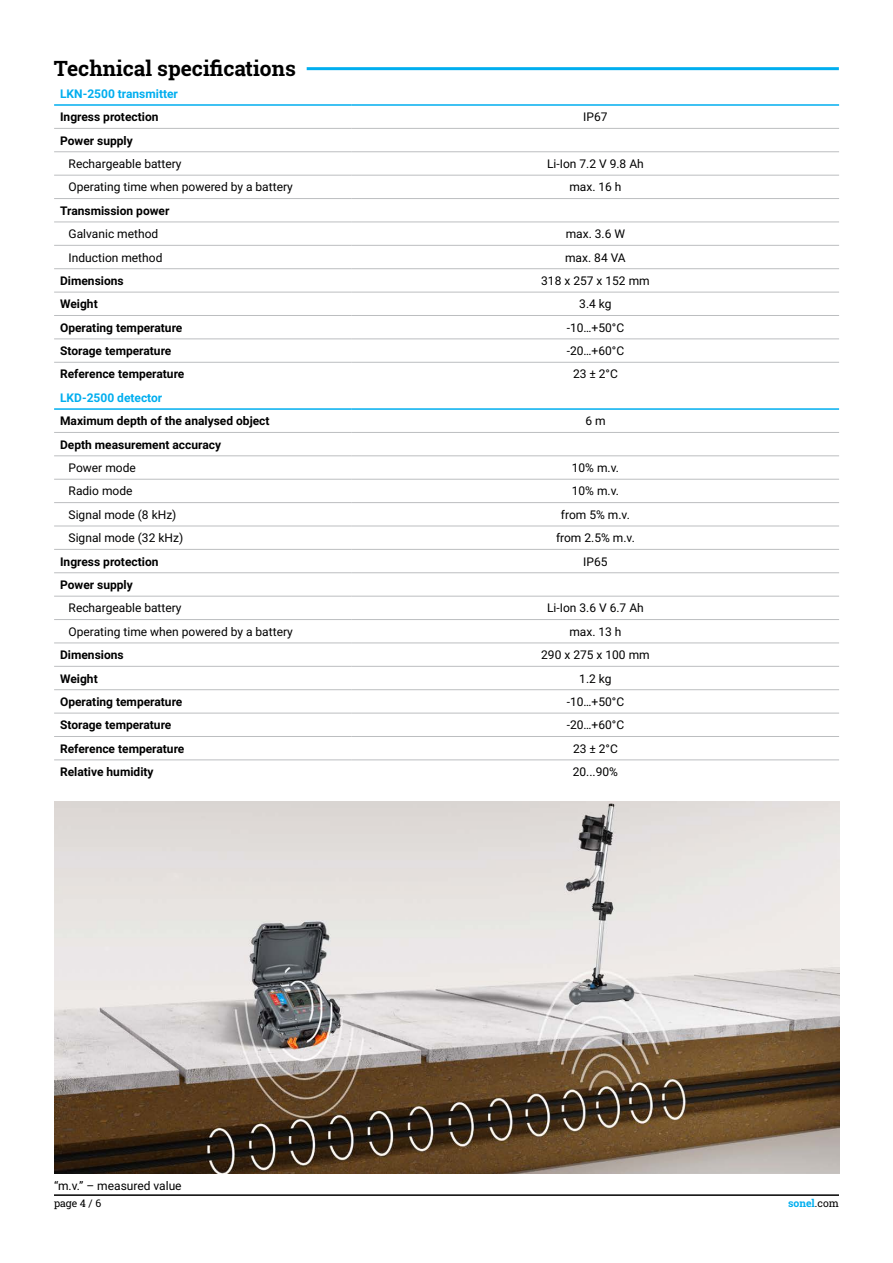
<style>
.page{position:relative;width:893px;height:1263px;background:#fff}
.page>*{position:absolute;margin:0;border:0;box-sizing:border-box;transform-origin:0 0}
.Nagłówek_2{font:700 21px "Roboto Slab";color:#000}
.Tabela_zawartość_L{font:700 12px "Roboto";color:#000}
.Tabela_zawartość_L_lvl2{font:12px "Roboto";color:#000}
.Tabela_zawartość{font:12px "Roboto";color:#000}
.Tabela_nagłówki{font:700 12px "Roboto";color:#00aeef}
.t1{font:700 10.5px "Roboto Slab";color:#00aeef}
.t2{font:10.5px "Roboto Slab";color:#000}
.s1{font-weight:400;color:#000}
</style>
<div class="page">
<hr style="left:54px;top:1194px;width:785px;height:2px;background:#000">
<hr style="left:54px;top:104px;width:298px;height:2px;background:#00aeef">
<hr style="left:352px;top:104px;width:487px;height:2px;background:#00aeef">
<hr style="left:54px;top:408px;width:298px;height:2px;background:#00aeef">
<hr style="left:352px;top:408px;width:487px;height:2px;background:#00aeef">
<hr style="left:54px;top:128px;width:298px;height:1px;background:#bcbec0">
<hr style="left:352px;top:128px;width:487px;height:1px;background:#bcbec0">
<hr style="left:54px;top:151px;width:298px;height:1px;background:#bcbec0">
<hr style="left:352px;top:151px;width:487px;height:1px;background:#bcbec0">
<hr style="left:54px;top:175px;width:298px;height:1px;background:#bcbec0">
<hr style="left:352px;top:175px;width:487px;height:1px;background:#bcbec0">
<hr style="left:54px;top:198px;width:298px;height:1px;background:#bcbec0">
<hr style="left:352px;top:198px;width:487px;height:1px;background:#bcbec0">
<hr style="left:54px;top:222px;width:298px;height:1px;background:#bcbec0">
<hr style="left:352px;top:222px;width:487px;height:1px;background:#bcbec0">
<hr style="left:54px;top:245px;width:298px;height:1px;background:#bcbec0">
<hr style="left:352px;top:245px;width:487px;height:1px;background:#bcbec0">
<hr style="left:54px;top:268px;width:298px;height:1px;background:#bcbec0">
<hr style="left:352px;top:268px;width:487px;height:1px;background:#bcbec0">
<hr style="left:54px;top:292px;width:298px;height:1px;background:#bcbec0">
<hr style="left:352px;top:292px;width:487px;height:1px;background:#bcbec0">
<hr style="left:54px;top:315px;width:298px;height:1px;background:#bcbec0">
<hr style="left:352px;top:315px;width:487px;height:1px;background:#bcbec0">
<hr style="left:54px;top:338px;width:298px;height:1px;background:#bcbec0">
<hr style="left:352px;top:338px;width:487px;height:1px;background:#bcbec0">
<hr style="left:54px;top:362px;width:298px;height:1px;background:#bcbec0">
<hr style="left:352px;top:362px;width:487px;height:1px;background:#bcbec0">
<hr style="left:54px;top:432px;width:298px;height:1px;background:#bcbec0">
<hr style="left:352px;top:432px;width:487px;height:1px;background:#bcbec0">
<hr style="left:54px;top:455px;width:298px;height:1px;background:#bcbec0">
<hr style="left:352px;top:455px;width:487px;height:1px;background:#bcbec0">
<hr style="left:54px;top:479px;width:298px;height:1px;background:#bcbec0">
<hr style="left:352px;top:479px;width:487px;height:1px;background:#bcbec0">
<hr style="left:54px;top:502px;width:298px;height:1px;background:#bcbec0">
<hr style="left:352px;top:502px;width:487px;height:1px;background:#bcbec0">
<hr style="left:54px;top:526px;width:298px;height:1px;background:#bcbec0">
<hr style="left:352px;top:526px;width:487px;height:1px;background:#bcbec0">
<hr style="left:54px;top:549px;width:298px;height:1px;background:#bcbec0">
<hr style="left:352px;top:549px;width:487px;height:1px;background:#bcbec0">
<hr style="left:54px;top:572px;width:298px;height:1px;background:#bcbec0">
<hr style="left:352px;top:572px;width:487px;height:1px;background:#bcbec0">
<hr style="left:54px;top:596px;width:298px;height:1px;background:#bcbec0">
<hr style="left:352px;top:596px;width:487px;height:1px;background:#bcbec0">
<hr style="left:54px;top:619px;width:298px;height:1px;background:#bcbec0">
<hr style="left:352px;top:619px;width:487px;height:1px;background:#bcbec0">
<hr style="left:54px;top:642px;width:298px;height:1px;background:#bcbec0">
<hr style="left:352px;top:642px;width:487px;height:1px;background:#bcbec0">
<hr style="left:54px;top:666px;width:298px;height:1px;background:#bcbec0">
<hr style="left:352px;top:666px;width:487px;height:1px;background:#bcbec0">
<hr style="left:54px;top:689px;width:298px;height:1px;background:#bcbec0">
<hr style="left:352px;top:689px;width:487px;height:1px;background:#bcbec0">
<hr style="left:54px;top:713px;width:298px;height:1px;background:#bcbec0">
<hr style="left:352px;top:713px;width:487px;height:1px;background:#bcbec0">
<hr style="left:54px;top:736px;width:298px;height:1px;background:#bcbec0">
<hr style="left:352px;top:736px;width:487px;height:1px;background:#bcbec0">
<hr style="left:54px;top:759px;width:298px;height:1px;background:#bcbec0">
<hr style="left:352px;top:759px;width:487px;height:1px;background:#bcbec0">
<hr style="left:307px;top:67px;width:532px;height:3px;background:#00aeef">
<img style="left:54px;top:802px;width:785px;height:371px">
<p class="Nagłówek_2" style="left:54px;top:54px;width:243px">Technical specifications</p>
<p class="Tabela_nagłówki" style="left:60px;top:85px;width:119px">LKN-2500 transmitter</p>
<p class="Tabela_zawartość_L" style="left:60px;top:109px;width:100px">Ingress protection</p>
<p class="Tabela_zawartość" style="left:583px;top:109px;width:26px">IP67</p>
<p class="Tabela_zawartość_L" style="left:60px;top:132px;width:74px">Power supply</p>
<p class="Tabela_zawartość_L_lvl2" style="left:69px;top:155px;width:115px">Rechargeable battery</p>
<p class="Tabela_zawartość" style="left:547px;top:155px;width:98px">Li-Ion 7.2 V 9.8 Ah</p>
<p class="Tabela_zawartość_L_lvl2" style="left:69px;top:179px;width:226px">Operating time when powered by a battery</p>
<p class="Tabela_zawartość" style="left:569px;top:179px;width:54px">max. 16 h</p>
<p class="Tabela_zawartość_L" style="left:60px;top:202px;width:111px">Transmission power</p>
<p class="Tabela_zawartość_L_lvl2" style="left:69px;top:225px;width:91px">Galvanic method</p>
<p class="Tabela_zawartość" style="left:566px;top:225px;width:61px">max. 3.6 W</p>
<p class="Tabela_zawartość_L_lvl2" style="left:69px;top:249px;width:95px">Induction method</p>
<p class="Tabela_zawartość" style="left:565px;top:249px;width:62px">max. 84 VA</p>
<p class="Tabela_zawartość_L" style="left:60px;top:272px;width:65px">Dimensions</p>
<p class="Tabela_zawartość" style="left:541px;top:272px;width:110px">318 x 257 x 152 mm</p>
<p class="Tabela_zawartość_L" style="left:60px;top:296px;width:39px">Weight</p>
<p class="Tabela_zawartość" style="left:579px;top:296px;width:34px">3.4 kg</p>
<p class="Tabela_zawartość_L" style="left:60px;top:319px;width:124px">Operating temperature</p>
<p class="Tabela_zawartość" style="left:567px;top:319px;width:59px">-10…+50°C</p>
<p class="Tabela_zawartość_L" style="left:60px;top:342px;width:113px">Storage temperature</p>
<p class="Tabela_zawartość" style="left:567px;top:342px;width:59px">-20…+60°C</p>
<p class="Tabela_zawartość_L" style="left:60px;top:366px;width:126px">Reference temperature</p>
<p class="Tabela_zawartość" style="left:573px;top:366px;width:46px">23 ± 2°C</p>
<p class="Tabela_nagłówki" style="left:60px;top:389px;width:104px">LKD-2500 detector</p>
<p class="Tabela_zawartość_L" style="left:60px;top:413px;width:211px">Maximum depth of the analysed object</p>
<p class="Tabela_zawartość" style="left:585px;top:413px;width:22px">6 m</p>
<p class="Tabela_zawartość_L" style="left:60px;top:436px;width:162px">Depth measurement accuracy</p>
<p class="Tabela_zawartość_L_lvl2" style="left:69px;top:459px;width:69px">Power mode</p>
<p class="Tabela_zawartość" style="left:572px;top:459px;width:49px">10% m.v.</p>
<p class="Tabela_zawartość_L_lvl2" style="left:69px;top:483px;width:65px">Radio mode</p>
<p class="Tabela_zawartość" style="left:572px;top:483px;width:49px">10% m.v.</p>
<p class="Tabela_zawartość_L_lvl2" style="left:69px;top:506px;width:109px">Signal mode (8 kHz)</p>
<p class="Tabela_zawartość" style="left:561px;top:506px;width:70px">from 5% m.v.</p>
<p class="Tabela_zawartość_L_lvl2" style="left:69px;top:529px;width:116px">Signal mode (32 kHz)</p>
<p class="Tabela_zawartość" style="left:556px;top:529px;width:80px">from 2.5% m.v.</p>
<p class="Tabela_zawartość_L" style="left:60px;top:553px;width:100px">Ingress protection</p>
<p class="Tabela_zawartość" style="left:583px;top:553px;width:26px">IP65</p>
<p class="Tabela_zawartość_L" style="left:60px;top:576px;width:74px">Power supply</p>
<p class="Tabela_zawartość_L_lvl2" style="left:69px;top:600px;width:115px">Rechargeable battery</p>
<p class="Tabela_zawartość" style="left:547px;top:600px;width:98px">Li-Ion 3.6 V 6.7 Ah</p>
<p class="Tabela_zawartość_L_lvl2" style="left:69px;top:623px;width:226px">Operating time when powered by a battery</p>
<p class="Tabela_zawartość" style="left:569px;top:623px;width:54px">max. 13 h</p>
<p class="Tabela_zawartość_L" style="left:60px;top:646px;width:65px">Dimensions</p>
<p class="Tabela_zawartość" style="left:541px;top:646px;width:110px">290 x 275 x 100 mm</p>
<p class="Tabela_zawartość_L" style="left:60px;top:670px;width:39px">Weight</p>
<p class="Tabela_zawartość" style="left:579px;top:670px;width:34px">1.2 kg</p>
<p class="Tabela_zawartość_L" style="left:60px;top:693px;width:124px">Operating temperature</p>
<p class="Tabela_zawartość" style="left:567px;top:693px;width:59px">-10…+50°C</p>
<p class="Tabela_zawartość_L" style="left:60px;top:717px;width:113px">Storage temperature</p>
<p class="Tabela_zawartość" style="left:567px;top:717px;width:59px">-20…+60°C</p>
<p class="Tabela_zawartość_L" style="left:60px;top:740px;width:126px">Reference temperature</p>
<p class="Tabela_zawartość" style="left:573px;top:740px;width:46px">23 ± 2°C</p>
<p class="Tabela_zawartość_L" style="left:60px;top:763px;width:95px">Relative humidity</p>
<p class="Tabela_zawartość" style="left:573px;top:763px;width:47px">20...90%</p>
<p class="Tabela_zawartość_L_lvl2" style="left:54px;top:1177px;width:129px">“m.v.” – measured value</p>
<p class="t2" style="left:54px;top:1196px;width:49px">page 4 / 6</p>
<p class="t1" style="left:788px;top:1196px;width:52px">sonel<span class="s1">.com</span></p>
</div>
